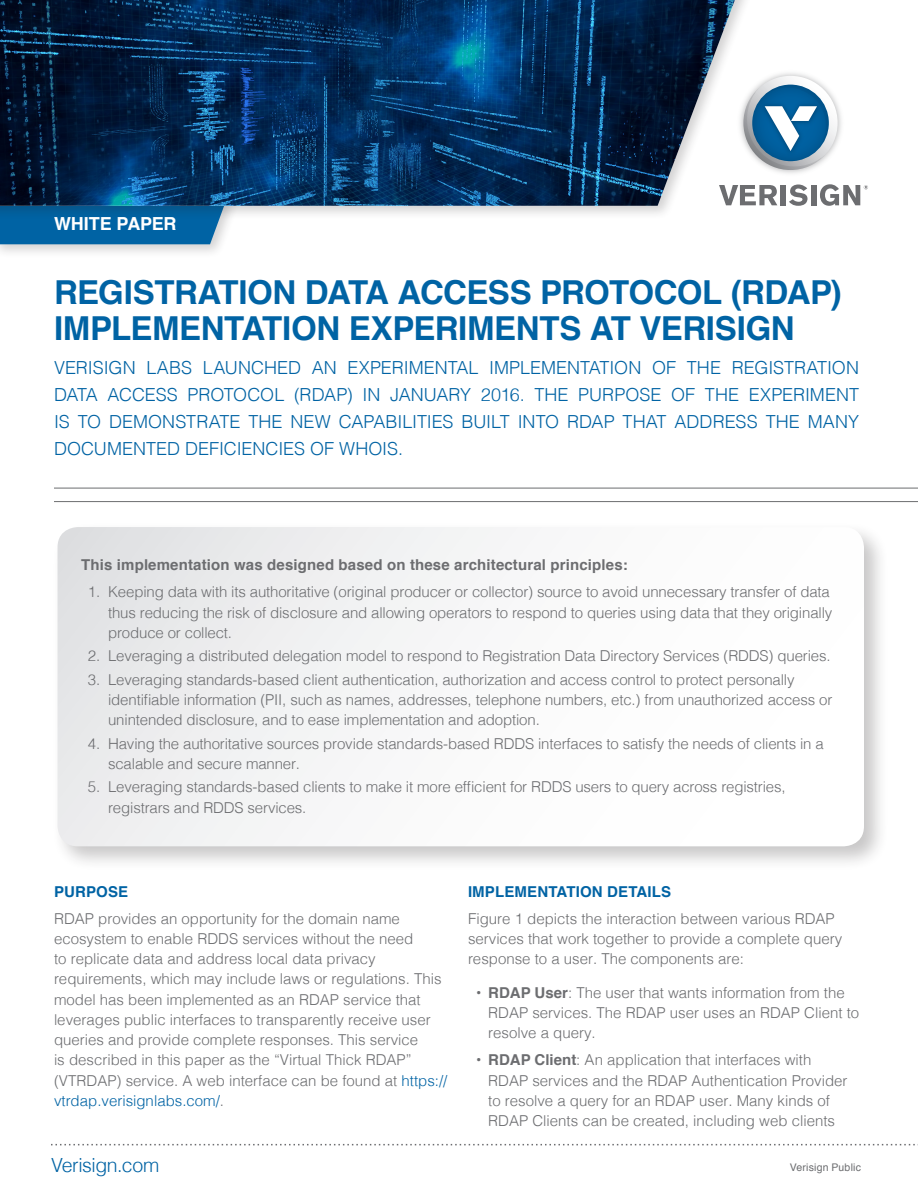
<style>
.page{position:relative;width:918px;height:1188px;background:#fff}
.page>*{position:absolute;margin:0;border:0;box-sizing:border-box;transform-origin:0 0}
.Title_Headline_1{font:700 33px/36px "Helvetica";letter-spacing:-.015em;color:#0063a4}
.t1{font:300 19.5px "Helvetica";letter-spacing:-.02em;color:#0063a4}
.Intro_Paragraph{font:300 18px/27px "Helvetica";letter-spacing:.005em;color:#0063a4;text-align:justify}
.Level_1_Heading{font:700 18px "Helvetica";letter-spacing:-.01em;color:#fff}
.Body_Copy{font:300 15px/20.2px "Helvetica";letter-spacing:-.005em;color:#6c6d70}
.Level_2_Heading{font:700 15px "Helvetica";letter-spacing:.01em;color:#6c6d70}
.Level_1_Heading-2{font:700 15px "Helvetica";letter-spacing:.01em;color:#0063a4}
.Footnote_Legal{font:10.5px "Helvetica";letter-spacing:.015em;color:#6c6d70}
.s1{color:#0063a4}
.s2{font-weight:400}
.s3{font-weight:700}
</style>
<div class="page">
<div style="left:52px;top:521px;width:837px;height:350px;background:#231f20;opacity:.25"></div>
<svg style="left:58px;top:527px;width:806px;height:319px"></svg>
<svg style="left:51px;top:1144px;width:867px;height:1px"></svg>
<hr style="left:54px;top:488px;width:864px;height:1px;background:#6c6d70">
<hr style="left:54px;top:501px;width:864px;height:1px;background:#6c6d70">
<div style="left:0;top:192px;width:240px;height:67px;background:#231f20;opacity:.2"></div>
<div style="left:0;top:220px;width:227px;height:24px;background:#0063a4"></div>
<div style="left:0;top:0;width:759px;height:220px;background:#231f20;opacity:.2"></div>
<img style="left:0;top:0;width:735px;height:206px">
<img style="left:735px;top:67px;width:106px;height:112px">
<svg style="left:743px;top:76px;width:95px;height:94px"></svg>
<svg style="left:743px;top:85px;width:86px;height:85px"></svg>
<svg style="left:719px;top:185px;width:58px;height:20px"></svg>
<div style="left:781px;top:185px;width:5px;height:20px;background:#6c6d70"></div>
<svg style="left:789px;top:185px;width:19px;height:21px"></svg>
<div style="left:811px;top:185px;width:5px;height:20px;background:#6c6d70"></div>
<svg style="left:820px;top:184px;width:48px;height:22px"></svg>
<p class="Level_1_Heading" style="left:54px;top:209px;width:124px">WHITE PAPER</p>
<p class="Title_Headline_1" style="left:54px;top:275px;width:789px">REGISTRATION DATA ACCESS PROTOCOL (RDAP)<br>IMPLEMENTATION EXPERIMENTS AT VERISIGN</p>
<p class="Intro_Paragraph" style="left:54px;top:353px;width:807px">VERISIGN LABS LAUNCHED AN EXPERIMENTAL IMPLEMENTATION OF THE REGISTRATION DATA ACCESS PROTOCOL (RDAP) IN JANUARY 2016. THE PURPOSE OF THE EXPERIMENT IS TO DEMONSTRATE THE NEW CAPABILITIES BUILT INTO RDAP THAT ADDRESS THE MANY DOCUMENTED DEFICIENCIES OF WHOIS.</p>
<p class="Level_2_Heading" style="left:81px;top:553px;width:548px">This implementation was designed based on these architectural principles:</p>
<p class="Body_Copy" style="left:108px;top:581px;width:726px;text-indent:-20px">1. Keeping data with its authoritative (original producer or collector) source to avoid unnecessary transfer of data thus reducing the risk of disclosure and allowing operators to respond to queries using data that they originally produce or collect.</p>
<p class="Body_Copy" style="left:88px;top:645px;width:744px">2. Leveraging a distributed delegation model to respond to Registration Data Directory Services (RDDS) queries.</p>
<p class="Body_Copy" style="left:108px;top:668px;width:726px;text-indent:-20px">3. Leveraging standards-based client authentication, authorization and access control to protect personally identifiable information (PII, such as names, addresses, telephone numbers, etc.) from unauthorized access or unintended disclosure, and to ease implementation and adoption.</p>
<p class="Body_Copy" style="left:108px;top:732px;width:717px;text-indent:-20px">4. Having the authoritative sources provide standards-based RDDS interfaces to satisfy the needs of clients in a scalable and secure manner.</p>
<p class="Body_Copy" style="left:108px;top:776px;width:679px;text-indent:-20px">5. Leveraging standards-based clients to make it more efficient for RDDS users to query across registries, registrars and RDDS services.</p>
<p class="Level_1_Heading-2" style="left:54px;top:879px;width:76px">PURPOSE</p>
<p class="Body_Copy" style="left:54px;top:907px;width:395px">RDAP provides an opportunity for the domain name ecosystem to enable RDDS services without the need<br>to replicate data and address local data privacy requirements, which may include laws or regulations. This model has been implemented as an RDAP service that leverages public interfaces to transparently receive user queries and provide complete responses. This service<br>is described in this paper as the “Virtual Thick RDAP” (VTRDAP) service. A web interface can be found at <span class="s1">https:// vtrdap.verisignlabs.com/</span>.</p>
<p class="t1" style="left:51px;top:1149px;width:110px">Verisign.com</p>
<p class="Level_1_Heading-2" style="left:468px;top:879px;width:205px">IMPLEMENTATION DETAILS</p>
<p class="Body_Copy" style="left:468px;top:907px;width:376px">Figure 1 depicts the interaction between various RDAP services that work together to provide a complete query response to a user. The components are:</p>
<p class="Body_Copy" style="left:488px;top:981px;width:372px;text-indent:-12px"><span class="s2">•</span> <span class="s3">RDAP User</span>: The user that wants information from the<br>RDAP services. The RDAP user uses an RDAP Client to resolve a query.</p>
<p class="Body_Copy" style="left:488px;top:1049px;width:361px;text-indent:-12px"><span class="s2">•</span> <span class="s3">RDAP Client</span>: An application that interfaces with RDAP services and the RDAP Authentication Provider to resolve a query for an RDAP user. Many kinds of RDAP Clients can be created, including web clients</p>
<p class="Footnote_Legal" style="left:790px;top:1160px;width:73px">Verisign Public</p>
</div>
